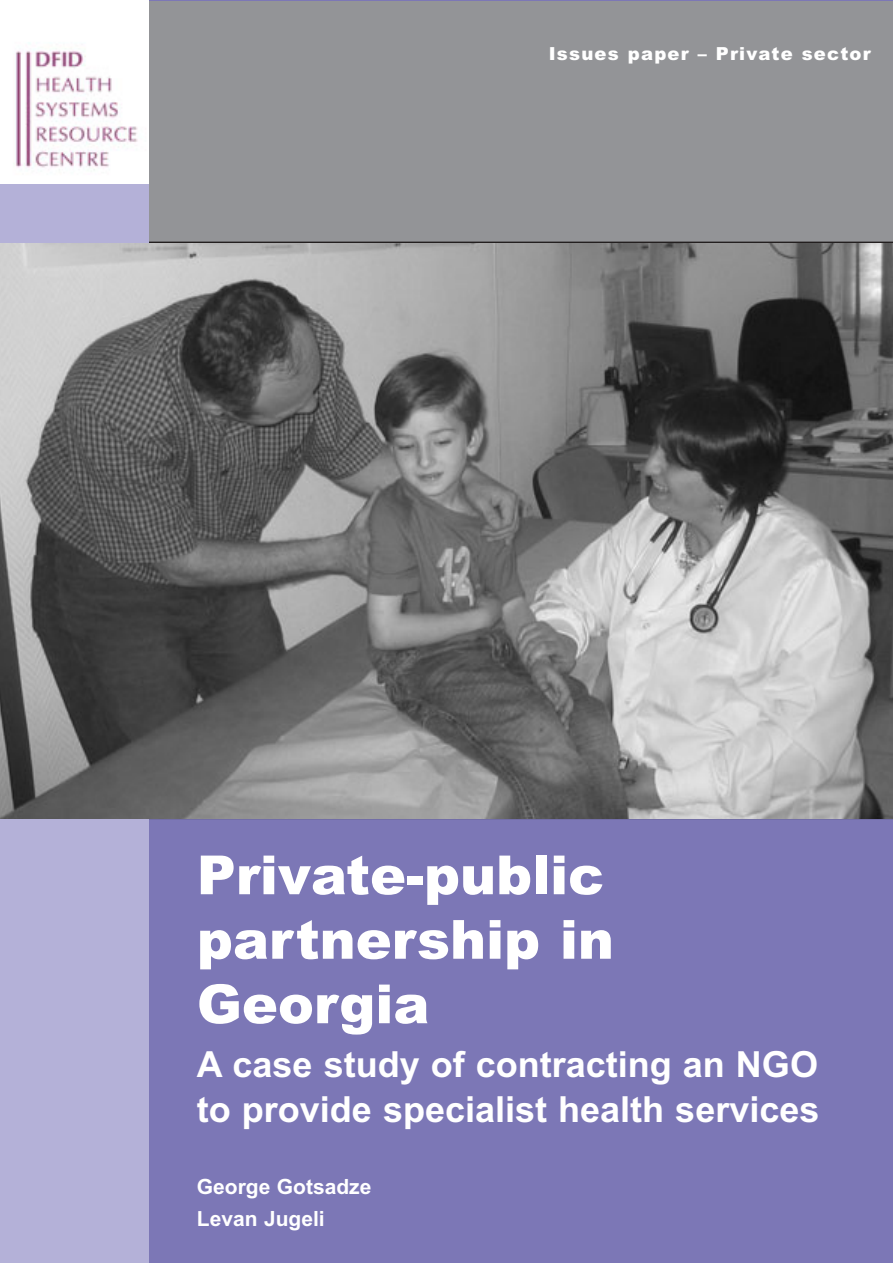
<style>
.page{position:relative;width:893px;height:1263px;background:#fff}
.page>*{position:absolute;margin:0;border:0;box-sizing:border-box;transform-origin:0 0}
.t1{font:900 54px/64.5px "Arial";color:#fff}
.t2{font:700 36px/45px "Arial";color:#fff}
.t3{font:700 21px/31.5px "Arial";color:#fff}
.t4{font:900 18px "Arial";letter-spacing:.065em;color:#fff}
</style>
<div class="page">
<div style="left:2px;top:17px;width:890px;height:1246px;background:#7c77b6"></div>
<div style="left:0;top:1px;width:892px;height:263px;background:#939497"></div>
<hr style="left:0;top:242px;width:892px;height:3px;background:#231f1f">
<hr style="left:0;top:816px;width:892px;height:3px;background:#231f1f">
<div style="left:0;top:17px;width:149px;height:1246px;background:#b4b1d8"></div>
<div style="left:0;top:0;width:149px;height:183px;background:#fff"></div>
<img style="left:15px;top:42px;width:123px;height:128px">
<img style="left:0;top:243px;width:892px;height:575px">
<p class="t4" style="left:548px;top:47px;width:323px">Issues paper – Private sector</p>
<h1 class="t1" style="left:197px;top:848px;width:418px">Private-public partnership in<br>Georgia</h1>
<p class="t2" style="left:197px;top:1046px;width:624px">A case study of contracting an NGO to provide specialist health services</p>
<p class="t3" style="left:197px;top:1173px;width:176px">George Gotsadze<br>Levan Jugeli</p>
</div>
